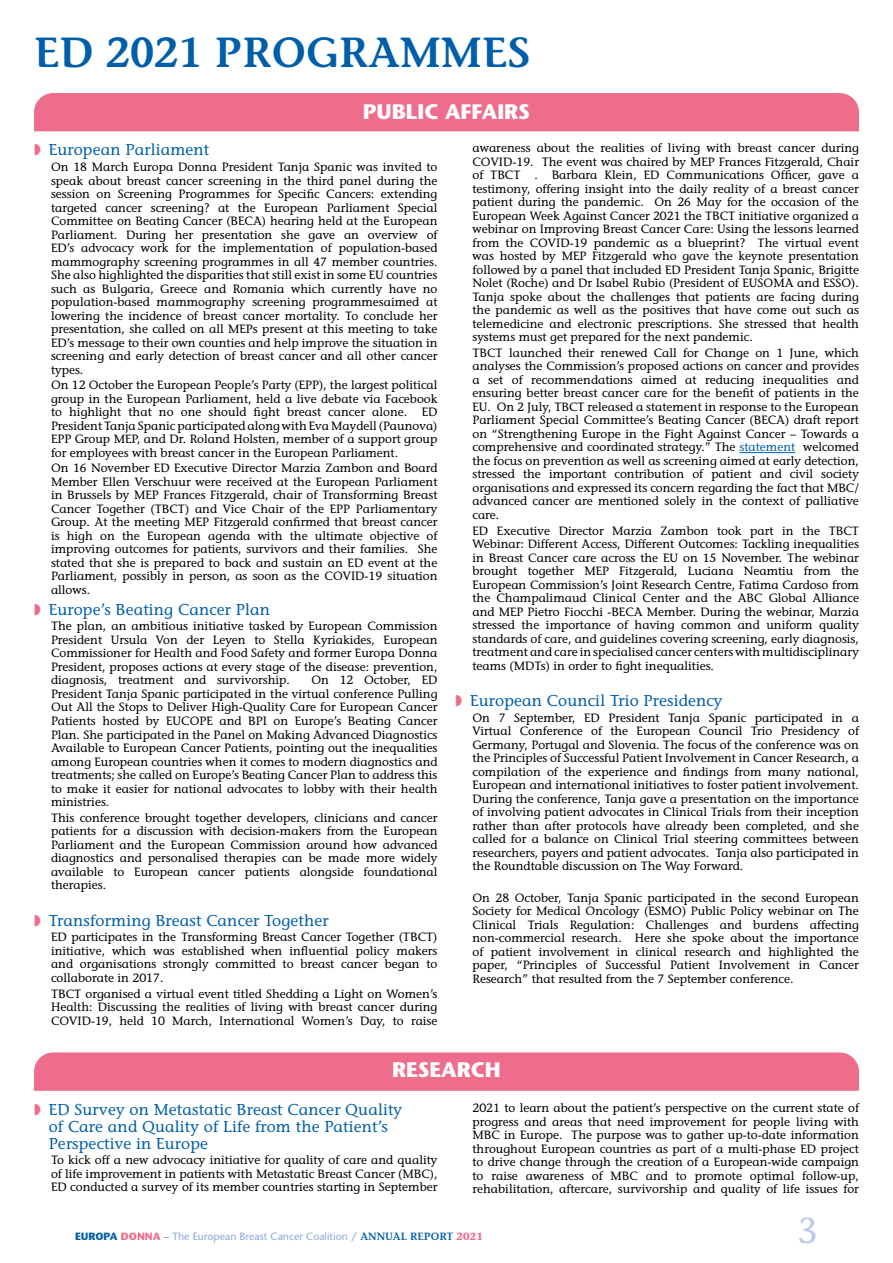
<style>
.page{position:relative;width:893px;height:1263px;background:#fff}
.page>*{position:absolute;margin:0;border:0;box-sizing:border-box;transform-origin:0 0}
.t1{font:600 42px "Stone Informal Std";color:#005faa}
.t2{font:500 36px "Stone Informal Std";color:#bcc9e8}
.t3{font:700 21px "Stone Sans Std";color:#fff}
.t4{font:500 15.75px/16.5px "Stone Informal Std";letter-spacing:.01em;color:#005faa}
.t5{font:500 12px/13.5px "Stone Informal Std";color:#000;text-align:justify}
.t6{font:500 10.5px "Stone Sans Std";color:#8ba7d6}
.s1{color:#005faa}
.s2{font-weight:700;color:#005faa}
.s3{font-weight:700;color:#ed6d8a}
.s4{font-family:"Stone Informal Std";font-weight:700}
.s5{font-family:"Stone Informal Std";font-weight:600;color:#005faa}
.s6{font-family:"Stone Informal Std";font-weight:700;color:#ed6d8a}
</style>
<div class="page">
<div style="left:34px;top:93px;width:825px;height:38px;background:#ed6d8a"></div>
<hr style="left:739px;top:452px;width:56px;height:1px;background:#005faa">
<div style="left:34px;top:1052px;width:825px;height:39px;background:#ed6d8a"></div>
<h1 class="t1" style="left:34px;top:27px;width:498px">ED 2021 PROGRAMMES</h1>
<h3 class="t3" style="left:363px;top:100px;width:169px">PUBLIC AFFAIRS</h3>
<h3 class="t4" style="left:49px;top:142px;width:162px">European Parliament</h3>
<p class="t5" style="left:51px;top:160px;width:388px">On 18 March Europa Donna President Tanja Spanic was invited to speak about breast cancer screening in the third panel during the session on Screening Programmes for Specific Cancers: extending targeted cancer screening? at the European Parliament Special Committee on Beating Cancer (BECA) hearing held at the European Parliament. During her presentation she gave an overview of ED’s advocacy work for the implementation of population-based mammography screening programmes in all 47 member countries.<br>She also highlighted the disparities that still exist in some EU countries such as Bulgaria, Greece and Romania which currently have no population-based mammography screening programmesaimed at lowering the incidence of breast cancer mortality. To conclude her presentation, she called on all MEPs present at this meeting to take ED’s message to their own counties and help improve the situation in screening and early detection of breast cancer and all other cancer types.</p>
<p class="t5" style="left:51px;top:378px;width:388px">On 12 October the European People’s Party (EPP), the largest political group in the European Parliament, held a live debate via Facebook to highlight that no one should fight breast cancer alone. ED President Tanja Spanic participated along with Eva Maydell (Paunova)<br>EPP Group MEP, and Dr. Roland Holsten, member of a support group for employees with breast cancer in the European Parliament.</p>
<p class="t5" style="left:51px;top:461px;width:388px">On 16 November ED Executive Director Marzia Zambon and Board Member Ellen Verschuur were received at the European Parliament in Brussels by MEP Frances Fitzgerald, chair of Transforming Breast Cancer Together (TBCT) and Vice Chair of the EPP Parliamentary Group. At the meeting MEP Fitzgerald confirmed that breast cancer is high on the European agenda with the ultimate objective of improving outcomes for patients, survivors and their families. She stated that she is prepared to back and sustain an ED event at the Parliament, possibly in person, as soon as the COVID-19 situation allows.</p>
<h3 class="t4" style="left:49px;top:601px;width:223px">Europe’s Beating Cancer Plan</h3>
<p class="t5" style="left:51px;top:620px;width:388px">The plan, an ambitious initiative tasked by European Commission President Ursula Von der Leyen to Stella Kyriakides, European Commissioner for Health and Food Safety and former Europa Donna President, proposes actions at every stage of the disease: prevention, diagnosis, treatment and survivorship.</p>
<p class="t5" style="left:472px;top:141px;width:388px">awareness about the realities of living with breast cancer during COVID-19. The event was chaired by MEP Frances Fitzgerald, Chair of TBCT . Barbara Klein, ED Communications Officer, gave a testimony, offering insight into the daily reality of a breast cancer patient during the pandemic. On 26 May for the occasion of the European Week Against Cancer 2021 the TBCT initiative organized a webinar on Improving Breast Cancer Care: Using the lessons learned from the COVID-19 pandemic as a blueprint? The virtual event was hosted by MEP Fitzgerald who gave the keynote presentation followed by a panel that included ED President Tanja Spanic, Brigitte Nolet (Roche) and Dr Isabel Rubio (President of EUSOMA and ESSO).<br>Tanja spoke about the challenges that patients are facing during the pandemic as well as the positives that have come out such as telemedicine and electronic prescriptions. She stressed that health systems must get prepared for the next pandemic.</p>
<p class="t5" style="left:472px;top:346px;width:388px">TBCT launched their renewed Call for Change on 1 June, which analyses the Commission’s proposed actions on cancer and provides a set of recommendations aimed at reducing inequalities and ensuring better breast cancer care for the benefit of patients in the EU. On 2 July, TBCT released a statement in response to the European Parliament Special Committee’s Beating Cancer (BECA) draft report on “Strengthening Europe in the Fight Against Cancer – Towards a comprehensive and coordinated strategy.” The <span class="s1">statement</span> welcomed the focus on prevention as well as screening aimed at early detection, stressed the important contribution of patient and civil society organisations and expressed its concern regarding the fact that MBC/ advanced cancer are mentioned solely in the context of palliative care.</p>
<p class="t5" style="left:472px;top:524px;width:388px">ED Executive Director Marzia Zambon took part in the TBCT Webinar: Different Access, Different Outcomes: Tackling inequalities in Breast Cancer care across the EU on 15 November. The webinar brought together MEP Fitzgerald, Luciana Neamtiu from the European Commission’s Joint Research Centre, Fatima Cardoso from the Champalimaud Clinical Center and the ABC Global Alliance and MEP Pietro Fiocchi -BECA Member. During the webinar, Marzia stressed the importance of having common and uniform quality standards of care, and guidelines covering screening, early diagnosis, treatment and care in specialised cancer centers with multidisciplinary teams (MDTs) in order to fight inequalities.</p>
<h3 class="t4" style="left:470px;top:692px;width:254px">European Council Trio Presidency</h3>
<p class="t5" style="left:472px;top:711px;width:388px">On 7 September, ED President Tanja Spanic participated in a Virtual Conference of the European Council Trio Presidency of Germany, Portugal and Slovenia. The focus of the conference was on the Principles of Successful Patient Involvement in Cancer Research, a compilation of the experience and findings from many national, European and international initiatives to foster patient involvement.<br>During the conference, Tanja gave a presentation on the importance of involving patient advocates in Clinical Trials from their inception rather than after protocols have already been completed, and she called for a balance on Clinical Trial steering committees between researchers, payers and patient advocates. Tanja also participated in the Roundtable discussion on The Way Forward.</p>
<p class="t5" style="left:472px;top:891px;width:388px">On 28 October, Tanja Spanic participated in the second European Society for Medical Oncology (ESMO) Public Policy webinar on The Clinical Trials Regulation: Challenges and burdens affecting non-commercial research. Here she spoke about the importance of patient involvement in clinical research and highlighted the paper, “Principles of Successful Patient Involvement in Cancer Research” that resulted from the 7 September conference.</p>
<p class="t5" style="left:51px;top:674px;width:388px;text-indent:260px">On 12 October, ED President Tanja Spanic participated in the virtual conference Pulling Out All the Stops to Deliver High-Quality Care for European Cancer Patients hosted by EUCOPE and BPI on Europe’s Beating Cancer Plan. She participated in the Panel on Making Advanced Diagnostics Available to European Cancer Patients, pointing out the inequalities among European countries when it comes to modern diagnostics and treatments; she called on Europe’s Beating Cancer Plan to address this to make it easier for national advocates to lobby with their health ministries.</p>
<p class="t5" style="left:51px;top:811px;width:388px">This conference brought together developers, clinicians and cancer patients for a discussion with decision-makers from the European Parliament and the European Commission around how advanced diagnostics and personalised therapies can be made more widely available to European cancer patients alongside foundational therapies.</p>
<h3 class="t4" style="left:49px;top:912px;width:281px">Transforming Breast Cancer Together</h3>
<p class="t5" style="left:51px;top:930px;width:388px">ED participates in the Transforming Breast Cancer Together (TBCT) initiative, which was established when influential policy makers and organisations strongly committed to breast cancer began to collaborate in 2017.</p>
<p class="t5" style="left:51px;top:987px;width:388px">TBCT organised a virtual event titled Shedding a Light on Women’s Health: Discussing the realities of living with breast cancer during COVID-19, held 10 March, International Women’s Day, to raise</p>
<h3 class="t3" style="left:392px;top:1057px;width:110px">RESEARCH</h3>
<h3 class="t4" style="left:49px;top:1102px;width:355px">ED Survey on Metastatic Breast Cancer Quality of Care and Quality of Life from the Patient’s<br>Perspective in Europe</h3>
<p class="t5" style="left:51px;top:1153px;width:388px">To kick off a new advocacy initiative for quality of care and quality of life improvement in patients with Metastatic Breast Cancer (MBC), ED conducted a survey of its member countries starting in September</p>
<p class="t5" style="left:472px;top:1101px;width:388px">2021 to learn about the patient’s perspective on the current state of progress and areas that need improvement for people living with MBC in Europe. The purpose was to gather up-to-date information throughout European countries as part of a multi-phase ED project to drive change through the creation of a European-wide campaign to raise awareness of MBC and to promote optimal follow-up, rehabilitation, aftercare, survivorship and quality of life issues for</p>
<p class="t6" style="left:75px;top:1230px;width:409px"><span class="s2">EUROPA</span> <span class="s3">DONNA</span> <span class="s4">–</span> The European Breast Cancer Coalition <span class="s4">/</span> <span class="s5">ANNUAL REPORT</span> <span class="s6">2021</span></p>
<h2 class="t2" style="left:797px;top:1209px;width:22px">3</h2>
</div>
